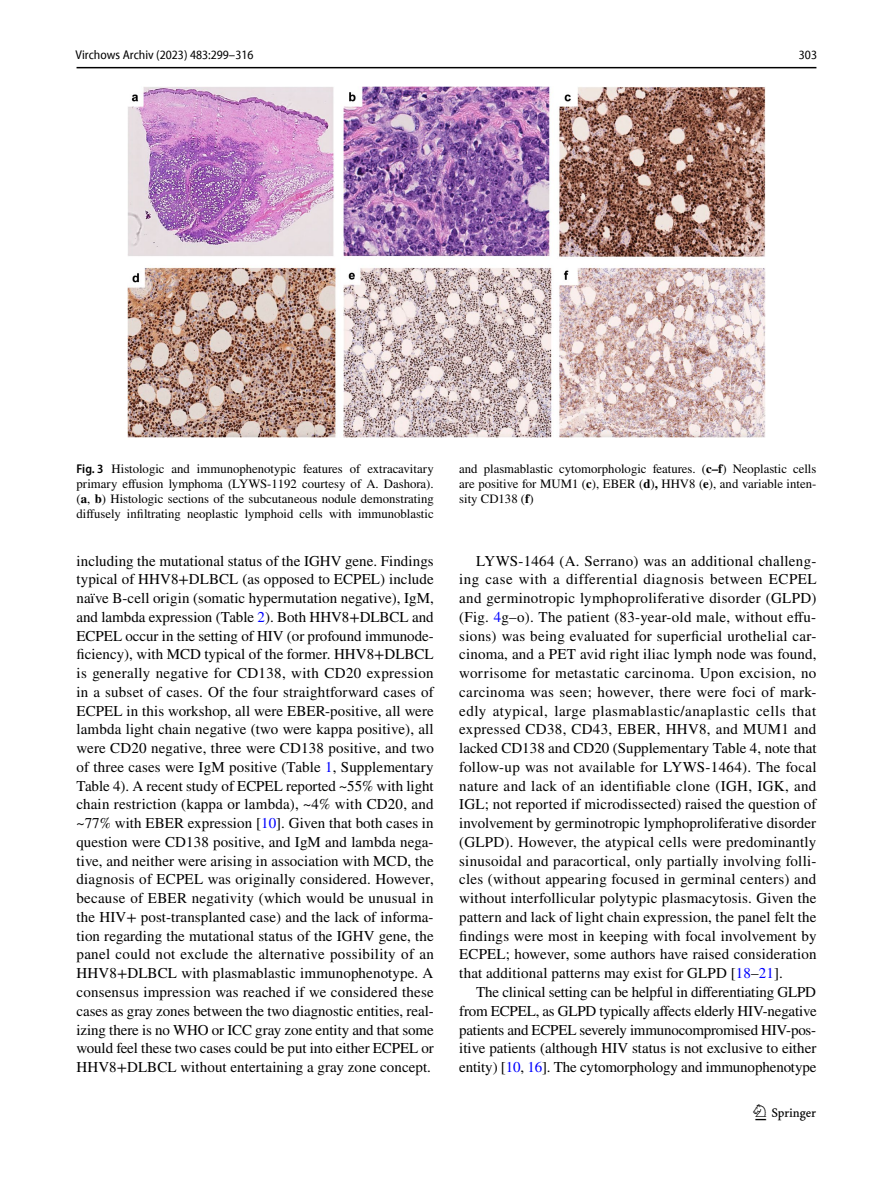
<style>
.page{position:relative;width:893px;height:1187px;background:#fff}
.page>*{position:absolute;margin:0;border:0;box-sizing:border-box;transform-origin:0 0}
.t1{font:22.5px "Springnew Regular 3";color:#000}
.t2{font:15px/18.8px "STIX";letter-spacing:.005em;color:#000;text-align:justify}
.t3{font:12.75px/15px "STIX";color:#000;text-align:justify}
.t4{font:semi-condensed 12.75px "Myriad Pro Unic";color:#000}
.s1{font-family:"Myriad Pro";font-weight:600;font-stretch:semi-condensed}
.s2{font-weight:700}
.s3{color:#00f}
</style>
<div class="page">
<hr style="left:77px;top:67px;width:739px;height:1px;background:#000">
<img style="left:128px;top:87px;width:637px;height:350px">
<p class="t4" style="left:76px;top:50px;width:179px">Virchows Archiv (2023) 483:299–316</p>
<p class="t4" style="left:799px;top:50px;width:20px">303</p>
<p class="t3" style="left:77px;top:462px;width:359px"><span class="s1">Fig. 3</span> Histologic and immunophenotypic features of extracavitary primary effusion lymphoma (LYWS-1192 courtesy of A. Dashora). (<span class="s2">a</span>, <span class="s2">b</span>) Histologic sections of the subcutaneous nodule demonstrating diffusely infiltrating neoplastic lymphoid cells with immunoblastic</p>
<p class="t3" style="left:459px;top:462px;width:359px">and plasmablastic cytomorphologic features. (<span class="s2">c–f</span>) Neoplastic cells are positive for MUM1 (<span class="s2">c</span>), EBER (<span class="s2">d</span>)<span class="s2">,</span> HHV8 (<span class="s2">e</span>), and variable inten&shy;sity CD138 (<span class="s2">f</span>)</p>
<p class="t2" style="left:77px;top:552px;width:359px">including the mutational status of the IGHV gene. Findings typical of HHV8+DLBCL (as opposed to ECPEL) include naïve B-cell origin (somatic hypermutation negative), IgM, and lambda expression (Table <span class="s3">2</span>). Both HHV8+DLBCL and ECPEL occur in the setting of HIV (or profound immunode&shy;ficiency), with MCD typical of the former. HHV8+DLBCL is generally negative for CD138, with CD20 expression in a subset of cases. Of the four straightforward cases of ECPEL in this workshop, all were EBER-positive, all were lambda light chain negative (two were kappa positive), all were CD20 negative, three were CD138 positive, and two of three cases were IgM positive (Table <span class="s3">1</span>, Supplementary Table 4). A recent study of ECPEL reported ~55% with light chain restriction (kappa or lambda), ~4% with CD20, and ~77% with EBER expression [<span class="s3">10</span>]. Given that both cases in question were CD138 positive, and IgM and lambda nega&shy;tive, and neither were arising in association with MCD, the diagnosis of ECPEL was originally considered. However, because of EBER negativity (which would be unusual in the HIV+ post-transplanted case) and the lack of informa&shy;tion regarding the mutational status of the IGHV gene, the panel could not exclude the alternative possibility of an HHV8+DLBCL with plasmablastic immunophenotype. A consensus impression was reached if we considered these cases as gray zones between the two diagnostic entities, real&shy;izing there is no WHO or ICC gray zone entity and that some would feel these two cases could be put into either ECPEL or HHV8+DLBCL without entertaining a gray zone concept.</p>
<p class="t2" style="left:459px;top:552px;width:359px;text-indent:17px">LYWS-1464 (A. Serrano) was an additional challeng&shy;ing case with a differential diagnosis between ECPEL and germinotropic lymphoproliferative disorder (GLPD) (Fig. <span class="s3">4</span>g–o). The patient (83-year-old male, without effu&shy;sions) was being evaluated for superficial urothelial car&shy;cinoma, and a PET avid right iliac lymph node was found, worrisome for metastatic carcinoma. Upon excision, no carcinoma was seen; however, there were foci of mark&shy;edly atypical, large plasmablastic/anaplastic cells that expressed CD38, CD43, EBER, HHV8, and MUM1 and lacked CD138 and CD20 (Supplementary Table 4, note that follow-up was not available for LYWS-1464). The focal nature and lack of an identifiable clone (IGH, IGK, and IGL; not reported if microdissected) raised the question of involvement by germinotropic lymphoproliferative disorder (GLPD). However, the atypical cells were predominantly sinusoidal and paracortical, only partially involving folli&shy;cles (without appearing focused in germinal centers) and without interfollicular polytypic plasmacytosis. Given the pattern and lack of light chain expression, the panel felt the findings were most in keeping with focal involvement by ECPEL; however, some authors have raised consideration that additional patterns may exist for GLPD [<span class="s3">18</span>–<span class="s3">21</span>].</p>
<p class="t2" style="left:459px;top:983px;width:359px;text-indent:17px">The clinical setting can be helpful in differentiating GLPD from ECPEL, as GLPD typically affects elderly HIV-negative patients and ECPEL severely immunocompromised HIV-pos&shy;itive patients (although HIV status is not exclusive to either entity) [<span class="s3">10</span>, <span class="s3">16</span>]. The cytomorphology and immunophenotype</p>
<h1 class="t1" style="left:755px;top:1104px;width:62px">1 3</h1>
</div>
